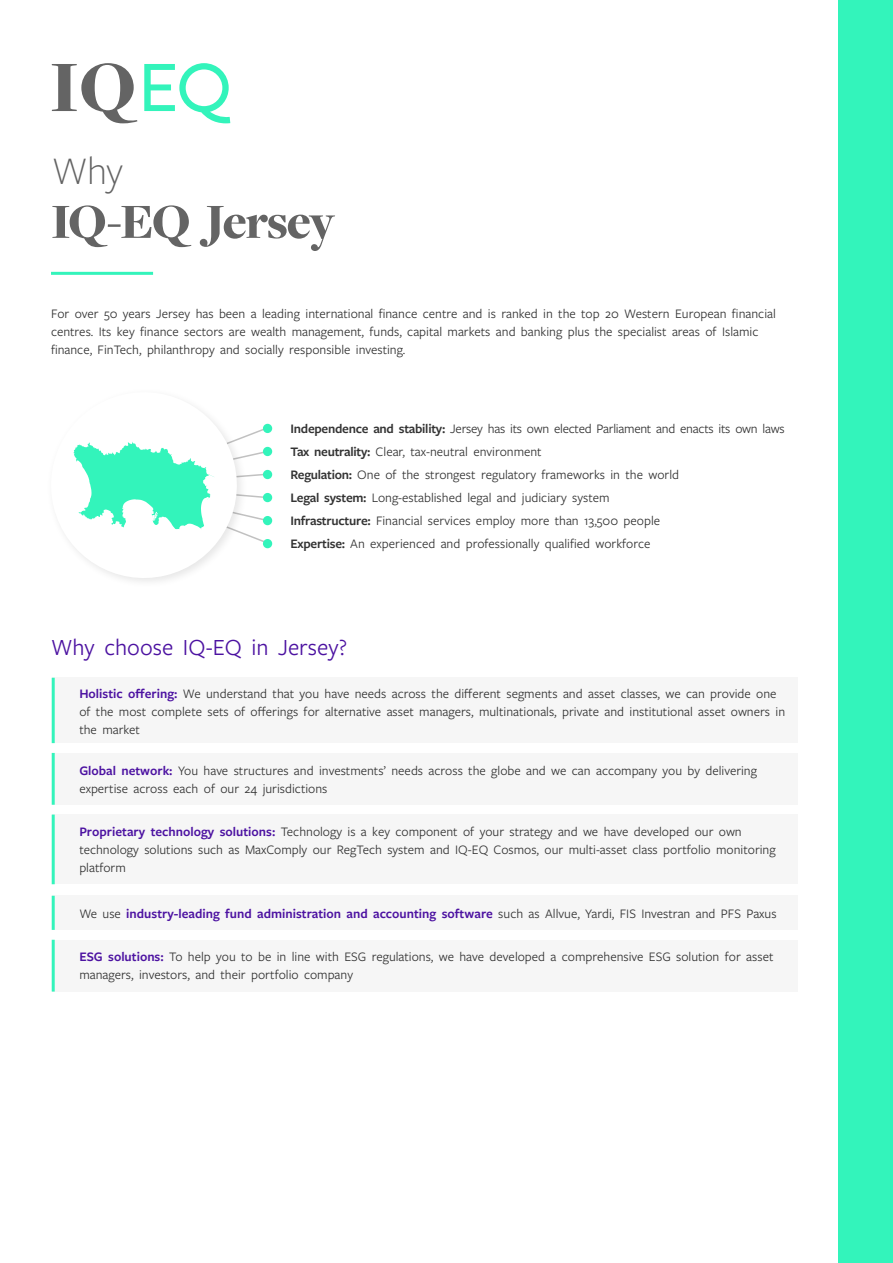
<style>
.page{position:relative;width:893px;height:1263px;background:#fff}
.page>*{position:absolute;margin:0;border:0;box-sizing:border-box;transform-origin:0 0}
.t1{font:900 51px "Freight Disp Pro";letter-spacing:-.03em;color:#646464}
.t2{font:300 40.5px "Freight Sans Pro";color:#636363}
.t3{font:24px "Freight Sans Pro";color:#4c12a1}
.t4{font:13.5px/18px "Freight Sans Pro";color:#333}
.t5{font:600 13.5px "Freight Sans Pro";color:#4c12a1}
.t6{font:13.5px "Freight Sans Pro";letter-spacing:-.02em;color:#333}
.s1{font-weight:600}
.s2{font-weight:600;color:#4c12a1}
.s3{font-weight:400;color:#333}
</style>
<div class="page">
<div style="left:839px;top:0;width:54px;height:1263px;background:#33f4bb"></div>
<svg style="left:52px;top:63px;width:85px;height:60px"></svg>
<svg style="left:144px;top:63px;width:86px;height:60px"></svg>
<hr style="left:51px;top:272px;width:102px;height:3px;background:#33f4bb">
<div style="left:52px;top:678px;width:745px;height:65px;background:#f6f6f6"></div>
<hr style="left:52px;top:678px;width:3px;height:65px;background:#33f4bb">
<div style="left:52px;top:814px;width:745px;height:70px;background:#f6f6f6"></div>
<hr style="left:52px;top:814px;width:3px;height:70px;background:#33f4bb">
<div style="left:52px;top:940px;width:745px;height:51px;background:#f6f6f6"></div>
<hr style="left:52px;top:940px;width:3px;height:51px;background:#33f4bb">
<div style="left:52px;top:753px;width:745px;height:52px;background:#f6f6f6"></div>
<hr style="left:52px;top:753px;width:3px;height:52px;background:#33f4bb">
<div style="left:52px;top:896px;width:745px;height:34px;background:#f6f6f6"></div>
<hr style="left:52px;top:896px;width:3px;height:34px;background:#33f4bb">
<svg style="left:263px;top:424px;width:9px;height:9px"></svg>
<div style="left:263px;top:539px;width:9px;height:9px;background:#33f4bb;border-radius:50%"></div>
<svg style="left:263px;top:447px;width:9px;height:9px"></svg>
<div style="left:263px;top:516px;width:9px;height:9px;background:#33f4bb;border-radius:50%"></div>
<svg style="left:263px;top:470px;width:9px;height:9px"></svg>
<svg style="left:263px;top:493px;width:9px;height:9px"></svg>
<svg style="left:73px;top:415px;width:197px;height:167px"></svg>
<h2 class="t2" style="left:52px;top:144px;width:73px">Why</h2>
<h1 class="t1" style="left:51px;top:188px;width:285px">IQ-EQ Jersey</h1>
<p class="t4" style="left:51px;top:304px;width:726px">For over 50 years Jersey has been a leading international finance centre and is ranked in the top 20 Western European financial centres. Its key finance sectors are wealth management, funds, capital markets and banking plus the specialist areas of Islamic finance, FinTech, philanthropy and socially responsible investing.</p>
<p class="t6" style="left:291px;top:420px;width:496px"><span class="s1">Independence and stability:</span> Jersey has its own elected Parliament and enacts its own laws</p>
<p class="t4" style="left:291px;top:442px;width:253px"><span class="s1">Tax neutrality:</span> Clear, tax-neutral environment</p>
<p class="t4" style="left:291px;top:488px;width:321px"><span class="s1">Legal system:</span> Long-established legal and judiciary system</p>
<p class="t4" style="left:291px;top:465px;width:390px"><span class="s1">Regulation:</span> One of the strongest regulatory frameworks in the world</p>
<p class="t4" style="left:291px;top:508px;width:371px;line-height:23px"><span class="s1">Infrastructure:</span> Financial services employ more than 13,500 people<br><span class="s1">Expertise:</span> An experienced and professionally qualified workforce</p>
<h3 class="t3" style="left:51px;top:632px;width:298px">Why choose IQ-EQ in Jersey?</h3>
<p class="t4" style="left:79px;top:684px;width:707px"><span class="s2">Holistic offering:</span> We understand that you have needs across the different segments and asset classes, we can provide one of the most complete sets of offerings for alternative asset managers, multinationals, private and institutional asset owners in the market</p>
<p class="t4" style="left:79px;top:761px;width:679px"><span class="s2">Global network:</span> You have structures and investments’ needs across the globe and we can accompany you by delivering expertise across each of our 24 jurisdictions</p>
<p class="t4" style="left:79px;top:822px;width:698px"><span class="s2">Proprietary technology solutions:</span> Technology is a key component of your strategy and we have developed our own technology solutions such as MaxComply our RegTech system and IQ-EQ Cosmos, our multi-asset class portfolio monitoring platform</p>
<p class="t5" style="left:79px;top:904px;width:699px"><span class="s3">We use</span> industry-leading fund administration and accounting software <span class="s3">such as Allvue, Yardi, FIS Investran and PFS Paxus</span></p>
<p class="t4" style="left:79px;top:947px;width:696px"><span class="s2">ESG solutions:</span> To help you to be in line with ESG regulations, we have developed a comprehensive ESG solution for asset managers, investors, and their portfolio company</p>
</div>
